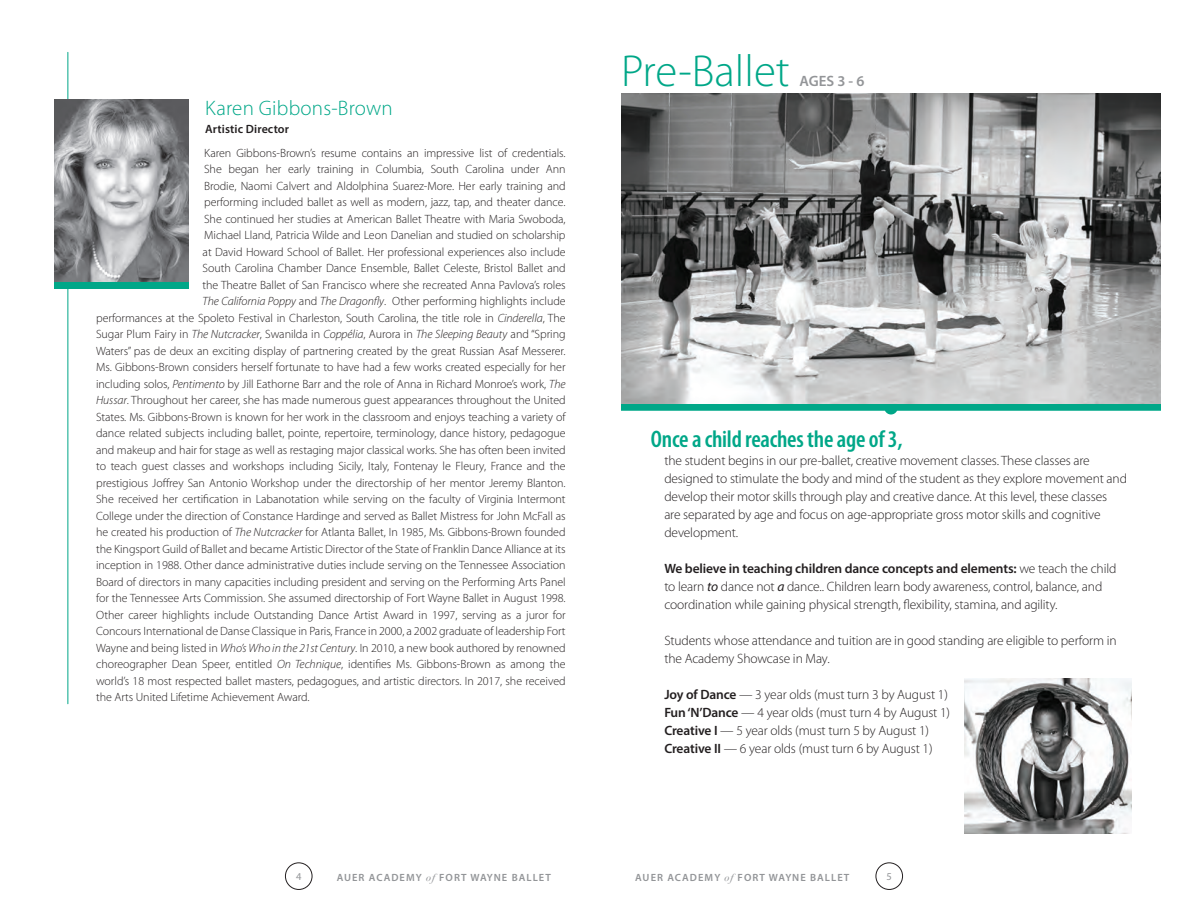
<style>
.page{position:relative;width:1188px;height:918px;background:#fff}
.page>*{position:absolute;margin:0;border:0;box-sizing:border-box;transform-origin:0 0}
.t1{font:300 45px "Myriad Pro";color:#00a788}
.t2{font:600 condensed 24px "Myriad Pro";letter-spacing:-.01em;color:#00a788}
.t3{font:300 21px "Myriad Pro";letter-spacing:.01em;color:#00a788}
.t4{font:600 15px "Myriad Pro";color:#939598}
.t5{font:300 13.5px/18px "Myriad Pro";letter-spacing:-.01em;color:#231f20}
.t6{font:300 12px "Myriad Pro";letter-spacing:-.005em;color:#231f20}
.t7{font:600 12px "Myriad Pro";letter-spacing:.01em;color:#231f20}
.t8{font:600 10.5px "Myriad Pro";letter-spacing:.1em;color:#939598}
.t9{font:10.5px "Myriad Pro";color:#939598}
.s1{font-style:italic}
.s2{font-weight:600}
.s3{font-weight:400;font-style:italic}
.s4{font-family:"Bodoni Svty Two ITCTT Book Ita";font-weight:400}
</style>
<div class="page">
<div style="left:876px;top:863px;width:27px;height:27px;border:1px solid #231f20;border-radius:50%"></div>
<div style="left:285px;top:863px;width:27px;height:27px;border:1px solid #231f20;border-radius:50%"></div>
<hr style="left:68px;top:52px;width:1px;height:652px;background:#00a788">
<img style="left:54px;top:100px;width:135px;height:182px">
<div style="left:54px;top:282px;width:135px;height:7px;background:#00a788"></div>
<img style="left:621px;top:94px;width:540px;height:310px">
<svg style="left:621px;top:404px;width:540px;height:11px"></svg>
<img style="left:964px;top:679px;width:167px;height:155px">
<h3 class="t3" style="left:205px;top:96px;width:189px">Karen Gibbons-Brown</h3>
<p class="t7" style="left:205px;top:122px;width:85px">Artistic Director</p>
<p class="t6" style="left:204px;top:146px;width:363px">Karen Gibbons-Brown’s resume contains an impressive list of credentials.</p>
<p class="t6" style="left:204px;top:162px;width:363px">She began her early training in Columbia, South Carolina under Ann</p>
<p class="t6" style="left:204px;top:179px;width:363px">Brodie, Naomi Calvert and Aldolphina Suarez-More. Her early training and</p>
<p class="t6" style="left:204px;top:195px;width:363px">performing included ballet as well as modern, jazz, tap, and theater dance.</p>
<p class="t6" style="left:204px;top:212px;width:363px">She continued her studies at American Ballet Theatre with Maria Swoboda,</p>
<p class="t6" style="left:204px;top:228px;width:363px">Michael Lland, Patricia Wilde and Leon Danelian and studied on scholarship</p>
<p class="t6" style="left:203px;top:245px;width:365px">at David Howard School of Ballet. Her professional experiences also include</p>
<p class="t6" style="left:203px;top:261px;width:365px">South Carolina Chamber Dance Ensemble, Ballet Celeste, Bristol Ballet and</p>
<p class="t6" style="left:203px;top:278px;width:365px">the Theatre Ballet of San Francisco where she recreated Anna Pavlova’s roles</p>
<p class="t6" style="left:203px;top:294px;width:365px"><span class="s1">The California Poppy</span> and <span class="s1">The Dragonfly</span>. Other performing highlights include</p>
<p class="t6" style="left:96px;top:311px;width:471px">performances at the Spoleto Festival in Charleston, South Carolina, the title role in <span class="s1">Cinderella</span>, The</p>
<p class="t6" style="left:96px;top:327px;width:471px">Sugar Plum Fairy in <span class="s1">The Nutcracker</span>, Swanilda in <span class="s1">Coppélia</span>, Aurora in <span class="s1">The Sleeping Beauty</span> and “Spring</p>
<p class="t6" style="left:96px;top:344px;width:471px">Waters” pas de deux an exciting display of partnering created by the great Russian Asaf Messerer.</p>
<p class="t6" style="left:96px;top:360px;width:471px">Ms. Gibbons-Brown considers herself fortunate to have had a few works created especially for her</p>
<p class="t6" style="left:96px;top:377px;width:471px">including solos, <span class="s1">Pentimento</span> by Jill Eathorne Barr and the role of Anna in Richard Monroe’s work, <span class="s1">The</span></p>
<p class="t6" style="left:96px;top:393px;width:471px"><span class="s1">Hussar</span>. Throughout her career, she has made numerous guest appearances throughout the United</p>
<p class="t6" style="left:96px;top:410px;width:471px">States. Ms. Gibbons-Brown is known for her work in the classroom and enjoys teaching a variety of</p>
<p class="t6" style="left:96px;top:426px;width:471px">dance related subjects including ballet, pointe, repertoire, terminology, dance history, pedagogue</p>
<p class="t6" style="left:96px;top:443px;width:471px">and makeup and hair for stage as well as restaging major classical works. She has often been invited</p>
<p class="t6" style="left:96px;top:459px;width:471px">to teach guest classes and workshops including Sicily, Italy, Fontenay le Fleury, France and the</p>
<p class="t6" style="left:96px;top:476px;width:471px">prestigious Joffrey San Antonio Workshop under the directorship of her mentor Jeremy Blanton.</p>
<p class="t6" style="left:96px;top:492px;width:471px">She received her certification in Labanotation while serving on the faculty of Virginia Intermont</p>
<p class="t6" style="left:96px;top:509px;width:471px">College under the direction of Constance Hardinge and served as Ballet Mistress for John McFall as</p>
<p class="t6" style="left:96px;top:525px;width:471px">he created his production of <span class="s1">The Nutcracker</span> for Atlanta Ballet, In 1985, Ms. Gibbons-Brown founded</p>
<p class="t6" style="left:96px;top:542px;width:471px">the Kingsport Guild of Ballet and became Artistic Director of the State of Franklin Dance Alliance at its</p>
<p class="t6" style="left:96px;top:558px;width:471px">inception in 1988. Other dance administrative duties include serving on the Tennessee Association</p>
<p class="t6" style="left:96px;top:575px;width:471px">Board of directors in many capacities including president and serving on the Performing Arts Panel</p>
<p class="t6" style="left:96px;top:591px;width:471px">for the Tennessee Arts Commission. She assumed directorship of Fort Wayne Ballet in August 1998.</p>
<p class="t6" style="left:96px;top:608px;width:471px">Other career highlights include Outstanding Dance Artist Award in 1997, serving as a juror for</p>
<p class="t6" style="left:96px;top:624px;width:471px">Concours International de Danse Classique in Paris, France in 2000, a 2002 graduate of leadership Fort</p>
<p class="t6" style="left:96px;top:641px;width:471px">Wayne and being listed in <span class="s1">Who’s Who in the 21st Century</span>. In 2010, a new book authored by renowned</p>
<p class="t6" style="left:96px;top:657px;width:471px">choreographer Dean Speer, entitled <span class="s1">On Technique</span>, identifies Ms. Gibbons-Brown as among the</p>
<p class="t6" style="left:96px;top:674px;width:471px">world’s 18 most respected ballet masters, pedagogues, and artistic directors. In 2017, she received</p>
<p class="t6" style="left:96px;top:690px;width:215px">the Arts United Lifetime Achievement Award.</p>
<h1 class="t1" style="left:621px;top:44px;width:170px">Pre-Ballet</h1>
<p class="t4" style="left:800px;top:71px;width:66px">AGES 3 - 6</p>
<h2 class="t2" style="left:651px;top:424px;width:253px">Once a child reaches the age of 3,</h2>
<p class="t5" style="left:664px;top:451px;width:464px">the student begins in our pre-ballet, creative movement classes. These classes are designed to stimulate the body and mind of the student as they explore movement and develop their motor skills through play and creative dance. At this level, these classes<br>are separated by age and focus on age-appropriate gross motor skills and cognitive development.</p>
<p class="t5" style="left:664px;top:559px;width:454px"><span class="s2">We believe in teaching children dance concepts and elements:</span> we teach the child to learn <span class="s3">to</span> dance not <span class="s3">a</span> dance.. Children learn body awareness, control, balance, and coordination while gaining physical strength, flexibility, stamina, and agility.</p>
<p class="t5" style="left:664px;top:631px;width:454px">Students whose attendance and tuition are in good standing are eligible to perform in the Academy Showcase in May.</p>
<p class="t5" style="left:664px;top:685px;width:287px"><span class="s2">Joy of Dance</span> — 3 year olds (must turn 3 by August 1)<br><span class="s2">Fun ‘N’Dance</span> — 4 year olds (must turn 4 by August 1)<br><span class="s2">Creative I</span> — 5 year olds (must turn 5 by August 1)<br><span class="s2">Creative II</span> — 6 year olds (must turn 6 by August 1)</p>
<p class="t9" style="left:296px;top:870px;width:7px">4</p>
<p class="t8" style="left:337px;top:871px;width:216px">AUER ACADEMY <span class="s4">of</span> FORT WAYNE BALLET</p>
<p class="t8" style="left:635px;top:871px;width:216px">AUER ACADEMY <span class="s4">of</span> FORT WAYNE BALLET</p>
<p class="t9" style="left:887px;top:870px;width:7px">5</p>
</div>
